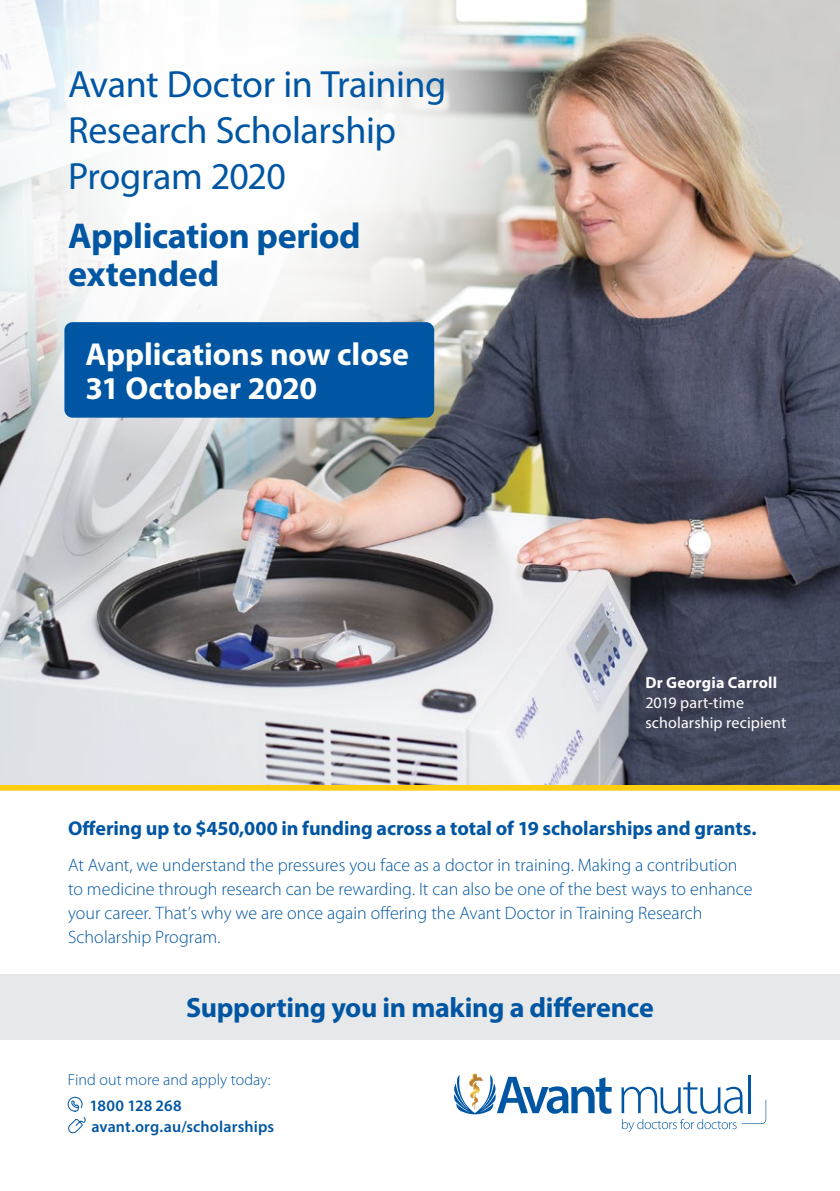
<style>
.page{position:relative;width:840px;height:1191px;background:#fff}
.page>*{position:absolute;margin:0;border:0;box-sizing:border-box;transform-origin:0 0}
.t1{font:38px/46px "Myriad Pro";letter-spacing:-.015em;color:#0056a2}
.t2{font:700 36px/38px "Myriad Pro";letter-spacing:-.015em;color:#0056a2}
.t3{font:700 31.8px/33.6px "Myriad Pro";letter-spacing:-.005em;color:#fff}
.t4{font:700 28px "Myriad Pro";letter-spacing:-.01em;color:#0056a2}
.t5{font:700 20px "Myriad Pro";letter-spacing:-.005em;color:#0056a2}
.t6{font:300 18px/24px "Myriad Pro";color:#0056a2}
.t7{font:600 16px/20.8px "Myriad Pro";letter-spacing:.01em;color:#0056a2}
.t8{font:16px/20px "Myriad Pro";letter-spacing:.005em;color:#fff}
.t9{font:300 16px "Myriad Pro";letter-spacing:.01em;color:#0056a2}
.t10{font:700 16px "Myriad Pro";letter-spacing:.015em;color:#fff}
</style>
<div class="page">
<img style="left:0;top:0;width:839px;height:784px">
<svg style="left:67px;top:1096px;width:19px;height:38px"></svg>
<svg style="left:621px;top:1081px;width:144px;height:51px"></svg>
<hr style="left:747px;top:1075px;width:3px;height:38px;background:#0056a2">
<svg style="left:454px;top:1073px;width:157px;height:41px"></svg>
<div style="left:0;top:785px;width:839px;height:5px;background:#ffcd11"></div>
<div style="left:0;top:974px;width:839px;height:65px;background:#e6e7e8"></div>
<img style="left:0;top:0;width:564px;height:468px">
<svg style="left:0;top:0;width:545px;height:440px;fill:#f5f6f5"></svg>
<div style="left:64px;top:322px;width:370px;height:95px;background:#0056a2;border-radius:8px"></div>
<h1 class="t1" style="left:68px;top:60px;width:380px">Avant Doctor in Training<br>Research Scholarship<br>Program 2020</h1>
<h2 class="t2" style="left:68px;top:215px;width:294px">Application period extended</h2>
<h3 class="t3" style="left:85px;top:336px;width:325px">Applications now close<br>31 October 2020</h3>
<p class="t10" style="left:645px;top:672px;width:133px">Dr Georgia Carroll</p>
<p class="t8" style="left:645px;top:692px;width:142px">2019 part-time scholarship recipient</p>
<p class="t5" style="left:68px;top:815px;width:689px">Offering up to $450,000 in funding across a total of 19 scholarships and grants.</p>
<p class="t6" style="left:68px;top:853px;width:685px">At Avant, we understand the pressures you face as a doctor in training. Making a contribution to medicine through research can be rewarding. It can also be one of the best ways to enhance your career. That’s why we are once again offering the Avant Doctor in Training Research Scholarship Program.</p>
<h3 class="t4" style="left:186px;top:989px;width:469px">Supporting you in making a difference</h3>
<p class="t9" style="left:68px;top:1070px;width:204px">Find out more and apply today:</p>
<p class="t7" style="left:89px;top:1094px;width:186px">1800 128 268 avant.org.au/scholarships</p>
</div>
